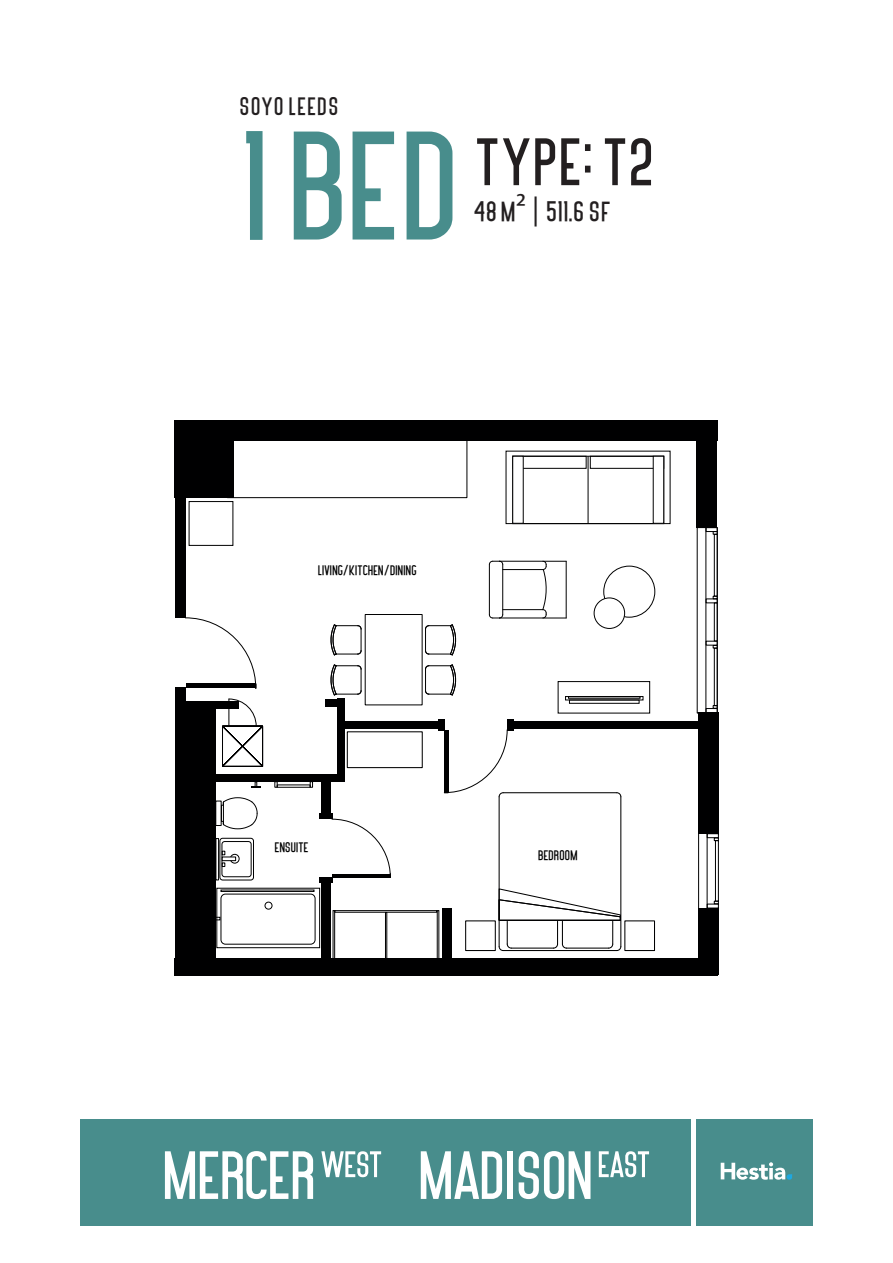
<style>
.page{position:relative;width:893px;height:1263px;background:#fff}
.page>*{position:absolute;margin:0;border:0;box-sizing:border-box;transform-origin:0 0}
.t1{font:163.35px "Jacksons Sans";color:#488d8c}
.t2{font:70.95px "Jacksons Sans";color:#231f20}
.t3{font:30px "Jacksons Sans";letter-spacing:.005em;color:#231f20}
.t4{font:27px "Jacksons Sans";letter-spacing:.02em;color:#231f20}
.t5{font:15px "Jacksons Sans";letter-spacing:-.02em;color:#000001}
.s1{font-family:"Myriad Pro"}
</style>
<div class="page">
<div style="left:175px;top:958px;width:543px;height:17px;background:#000001"></div>
<div style="left:175px;top:687px;width:11px;height:288px;background:#000001"></div>
<div style="left:175px;top:421px;width:11px;height:197px;background:#000001"></div>
<div style="left:175px;top:420px;width:59px;height:78px;background:#000001"></div>
<div style="left:182px;top:420px;width:535px;height:21px;background:#000001"></div>
<div style="left:696px;top:420px;width:21px;height:107px;background:#000001"></div>
<div style="left:698px;top:908px;width:20px;height:67px;background:#000001"></div>
<div style="left:509px;top:721px;width:209px;height:8px;background:#000001"></div>
<div style="left:337px;top:721px;width:107px;height:8px;background:#000001"></div>
<div style="left:337px;top:699px;width:8px;height:81px;background:#000001"></div>
<div style="left:209px;top:774px;width:136px;height:7px;background:#000001"></div>
<div style="left:177px;top:707px;width:39px;height:256px;background:#000001"></div>
<div style="left:325px;top:699px;width:20px;height:7px;background:#000001"></div>
<div style="left:183px;top:701px;width:56px;height:8px;background:#000001"></div>
<svg style="left:616px;top:792px;width:6px;height:6px"></svg>
<hr style="left:503px;top:792px;width:114px;height:1px;background:#000001">
<hr style="left:499px;top:797px;width:1px;height:149px;background:#000001">
<hr style="left:620px;top:797px;width:1px;height:149px;background:#000001">
<div style="left:465px;top:920px;width:31px;height:31px;border:1px solid #000001"></div>
<div style="left:624px;top:920px;width:31px;height:31px;border:1px solid #000001"></div>
<div style="left:558px;top:681px;width:92px;height:32px;border:1px solid #000001"></div>
<div style="left:569px;top:700px;width:70px;height:4px;border:1px solid #000001"></div>
<div style="left:565px;top:696px;width:78px;height:4px;border:1px solid #000001"></div>
<div style="left:568px;top:696px;width:72px;height:2px;border:1px solid #000001"></div>
<div style="left:603px;top:566px;width:52px;height:51px;border:1px solid #000001;border-radius:50%"></div>
<div style="left:594px;top:598px;width:31px;height:30px;background:#fff;border-radius:50%"></div>
<div style="left:594px;top:597px;width:31px;height:32px;border:1px solid #000001;border-radius:50%"></div>
<div style="left:227px;top:435px;width:240px;height:63px;border:1px solid #000001"></div>
<div style="left:189px;top:501px;width:44px;height:45px;border:1px solid #000001"></div>
<div style="left:321px;top:879px;width:9px;height:83px;background:#000001"></div>
<div style="left:321px;top:774px;width:9px;height:42px;background:#000001"></div>
<div style="left:347px;top:731px;width:76px;height:37px;border:1px solid #000001"></div>
<svg style="left:425px;top:624px;width:32px;height:32px"></svg>
<svg style="left:425px;top:664px;width:32px;height:32px"></svg>
<svg style="left:330px;top:664px;width:32px;height:32px"></svg>
<svg style="left:330px;top:624px;width:32px;height:32px"></svg>
<div style="left:698px;top:712px;width:20px;height:122px;background:#000001"></div>
<div style="left:706px;top:708px;width:12px;height:5px;border:1px solid #000001"></div>
<div style="left:706px;top:527px;width:12px;height:5px;border:1px solid #000001"></div>
<div style="left:714px;top:602px;width:4px;height:39px;border:1px solid #000001"></div>
<div style="left:714px;top:534px;width:4px;height:62px;border:1px solid #000001"></div>
<div style="left:714px;top:648px;width:4px;height:58px;border:1px solid #000001"></div>
<div style="left:697px;top:527px;width:21px;height:186px;border:1px solid #000001"></div>
<hr style="left:705px;top:528px;width:1px;height:185px;background:#000001">
<div style="left:707px;top:833px;width:12px;height:5px;border:1px solid #000001"></div>
<svg style="left:714px;top:901px;width:5px;height:3px"></svg>
<svg style="left:714px;top:837px;width:5px;height:4px"></svg>
<div style="left:715px;top:840px;width:4px;height:61px;border:1px solid #000001"></div>
<hr style="left:707px;top:834px;width:1px;height:74px;background:#000001">
<hr style="left:698px;top:834px;width:1px;height:74px;background:#000001">
<div style="left:221px;top:894px;width:94px;height:50px;border:1px solid #000001;border-radius:4px"></div>
<div style="left:216px;top:888px;width:104px;height:60px;border:1px solid #000001"></div>
<div style="left:265px;top:902px;width:7px;height:7px;border:1px solid #000001;border-radius:50%"></div>
<div style="left:221px;top:889px;width:93px;height:3px;border:1px solid #000001"></div>
<svg style="left:185px;top:617px;width:72px;height:72px"></svg>
<div style="left:186px;top:683px;width:70px;height:5px;background:#000001"></div>
<svg style="left:443px;top:729px;width:65px;height:69px"></svg>
<div style="left:444px;top:730px;width:5px;height:62px;background:#000001"></div>
<hr style="left:489px;top:564px;width:1px;height:51px;background:#000001">
<svg style="left:488px;top:614px;width:16px;height:5px"></svg>
<hr style="left:502px;top:564px;width:1px;height:51px;background:#000001">
<svg style="left:488px;top:560px;width:16px;height:5px"></svg>
<hr style="left:499px;top:617px;width:44px;height:1px;background:#000001">
<hr style="left:503px;top:609px;width:40px;height:1px;background:#000001">
<hr style="left:503px;top:569px;width:40px;height:1px;background:#000001">
<hr style="left:499px;top:561px;width:44px;height:1px;background:#000001">
<hr style="left:566px;top:561px;width:1px;height:57px;background:#000001">
<svg style="left:542px;top:560px;width:24px;height:59px"></svg>
<div style="left:438px;top:719px;width:7px;height:11px;background:#000001"></div>
<div style="left:507px;top:719px;width:6px;height:11px;background:#000001"></div>
<svg style="left:331px;top:818px;width:60px;height:60px"></svg>
<svg style="left:332px;top:873px;width:58px;height:4px"></svg>
<div style="left:319px;top:877px;width:13px;height:6px;background:#000001"></div>
<div style="left:319px;top:813px;width:13px;height:6px;background:#000001"></div>
<svg style="left:274px;top:781px;width:4px;height:7px"></svg>
<svg style="left:310px;top:781px;width:3px;height:7px"></svg>
<div style="left:277px;top:784px;width:34px;height:4px;border:1px solid #000001"></div>
<svg style="left:251px;top:781px;width:10px;height:7px"></svg>
<svg style="left:221px;top:797px;width:37px;height:33px"></svg>
<div style="left:215px;top:801px;width:7px;height:25px;border:1px solid #000001"></div>
<div style="left:222px;top:841px;width:29px;height:36px;border:1px solid #000001;border-radius:3px"></div>
<div style="left:219px;top:838px;width:35px;height:42px;border:1px solid #000001;border-radius:3px"></div>
<svg style="left:222px;top:851px;width:3px;height:4px"></svg>
<svg style="left:222px;top:862px;width:3px;height:5px"></svg>
<div style="left:230px;top:854px;width:9px;height:9px;border:1px solid #000001;border-radius:50%"></div>
<svg style="left:222px;top:856px;width:14px;height:5px"></svg>
<div style="left:215px;top:838px;width:4px;height:42px;border:1px solid #000001"></div>
<div style="left:442px;top:908px;width:9px;height:53px;background:#000001"></div>
<div style="left:334px;top:910px;width:103px;height:2px;border:1px solid #000001"></div>
<div style="left:333px;top:910px;width:2px;height:49px;border:1px solid #000001"></div>
<div style="left:385px;top:912px;width:2px;height:47px;border:1px solid #000001"></div>
<svg style="left:222px;top:698px;width:42px;height:69px"></svg>
<svg style="left:498px;top:888px;width:124px;height:63px"></svg>
<div style="left:512px;top:456px;width:152px;height:68px;border:1px solid #000001"></div>
<div style="left:512px;top:456px;width:74px;height:13px;border:1px solid #000001"></div>
<div style="left:590px;top:456px;width:74px;height:13px;border:1px solid #000001"></div>
<div style="left:653px;top:456px;width:11px;height:68px;background:#fff;border:1px solid #000001"></div>
<div style="left:512px;top:456px;width:12px;height:68px;background:#fff;border:1px solid #000001"></div>
<hr style="left:588px;top:456px;width:1px;height:68px;background:#000001">
<div style="left:80px;top:1119px;width:611px;height:107px;background:#488d8c"></div>
<div style="left:696px;top:1119px;width:116px;height:107px;background:#488d8c"></div>
<svg style="left:321px;top:1151px;width:60px;height:26px"></svg>
<svg style="left:165px;top:1151px;width:148px;height:48px"></svg>
<svg style="left:421px;top:1151px;width:81px;height:48px"></svg>
<div style="left:507px;top:1151px;width:6px;height:48px;background:#fff"></div>
<svg style="left:518px;top:1151px;width:72px;height:48px"></svg>
<svg style="left:599px;top:1151px;width:50px;height:26px"></svg>
<svg style="left:721px;top:1162px;width:71px;height:18px"></svg>
<h3 class="t4" style="left:239px;top:93px;width:102px">SOYO LEEDS</h3>
<h1 class="t1" style="left:240px;top:109px;width:223px">1 BED</h1>
<h2 class="t2" style="left:474px;top:129px;width:182px">TYPE: T2</h2>
<h3 class="t3" style="left:474px;top:198px;width:139px">48 m<span class="s1">² |</span> 511.6 SF</h3>
<p class="t5" style="left:318px;top:563px;width:101px">LIVING/KITCHEN/DINING</p>
<p class="t5" style="left:275px;top:840px;width:35px">ENSUITE</p>
<p class="t5" style="left:538px;top:848px;width:41px">BEDROOM</p>
</div>
